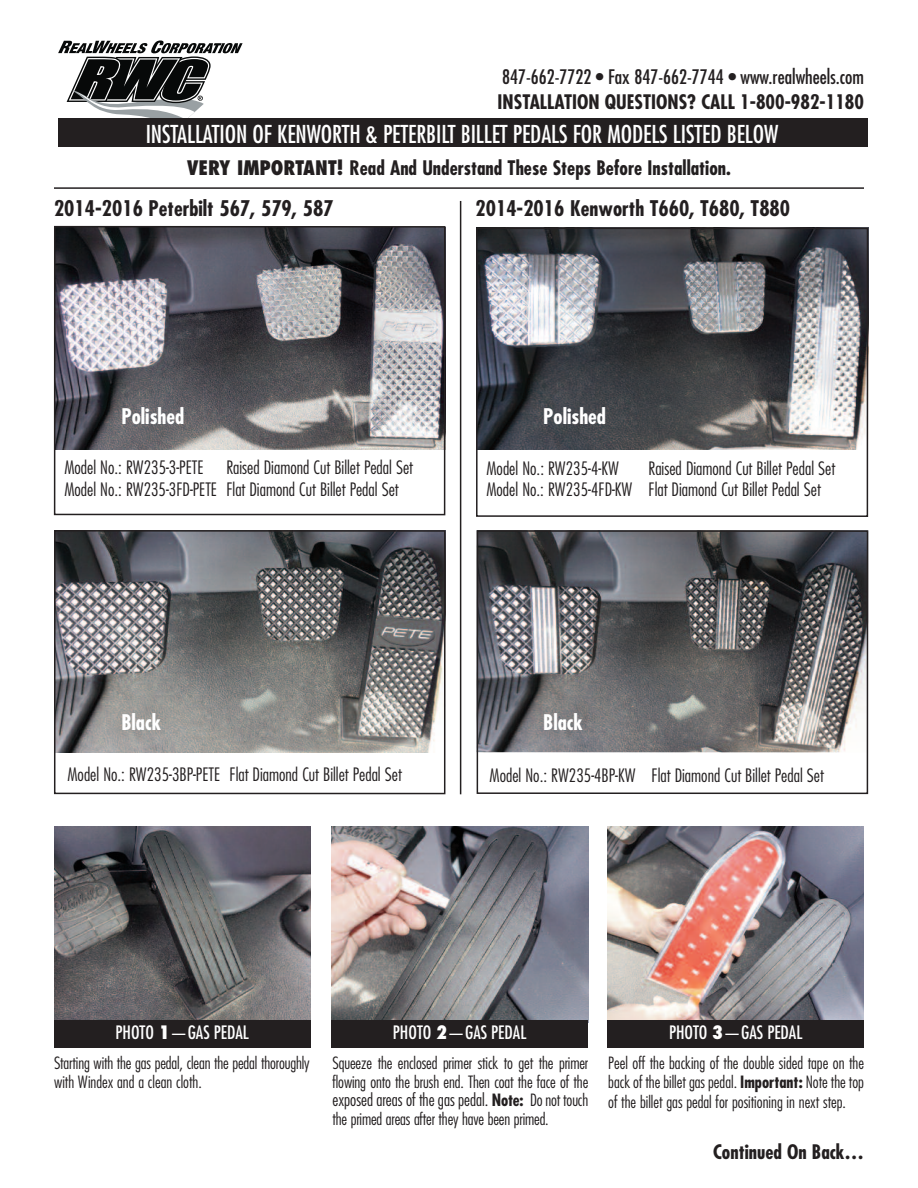
<style>
.page{position:relative;width:918px;height:1188px;background:#fff}
.page>*{position:absolute;margin:0;border:0;box-sizing:border-box;transform-origin:0 0}
.t1{font:condensed 24px "Futura";letter-spacing:-.005em;color:#fff}
.t2{font:700 condensed 21px "Futura";color:#231f20}
.t3{font:700 condensed 21px "Futura";color:#fff}
.t4{font:700 condensed 19.5px "Futura";color:#231f20}
.t5{font:condensed 19.5px "Futura";color:#231f20}
.t6{font:300 condensed 18px/21.8px "Futura";color:#231f20}
.t7{font:condensed 18px "Futura";color:#fff}
.t8{font:300 condensed 17.25px "Futura";color:#231f20}
.t9{font:300 condensed 16.5px/18.8px "Futura";letter-spacing:-.01em;color:#231f20}
.s1{font-weight:800}
.s2{font-weight:700;font-size:16.5px}
.s3{font-size:16.5px}
.s4{font-weight:700}
</style>
<div class="page">
<svg style="left:58px;top:40px;width:185px;height:78px"></svg>
<div style="left:58px;top:118px;width:810px;height:29px;background:#231f20"></div>
<img style="left:54px;top:827px;width:256px;height:193px">
<img style="left:332px;top:827px;width:256px;height:193px">
<img style="left:608px;top:827px;width:256px;height:193px">
<div style="left:54px;top:1020px;width:256px;height:27px;background:#231f20"></div>
<div style="left:331px;top:1020px;width:257px;height:27px;background:#231f20"></div>
<div style="left:608px;top:1020px;width:256px;height:27px;background:#231f20"></div>
<img style="left:57px;top:228px;width:389px;height:222px">
<img style="left:57px;top:533px;width:386px;height:219px">
<img style="left:479px;top:231px;width:386px;height:219px">
<img style="left:480px;top:533px;width:385px;height:219px">
<hr style="left:54px;top:187px;width:810px;height:2px;background:#231f20">
<div style="left:54px;top:530px;width:392px;height:264px;border:2px solid #231f20"></div>
<div style="left:477px;top:530px;width:391px;height:264px;border:2px solid #231f20"></div>
<div style="left:54px;top:226px;width:391px;height:289px;border:2px solid #231f20"></div>
<div style="left:476px;top:228px;width:392px;height:289px;border:2px solid #231f20"></div>
<hr style="left:460px;top:201px;width:1px;height:593px;background:#231f20">
<p class="t5" style="left:502px;top:67px;width:363px">847-662-7722 • Fax 847-662-7744 • www.realwheels.com</p>
<p class="t4" style="left:498px;top:94px;width:368px">INSTALLATION QUESTIONS? CALL 1-800-982-1180</p>
<h1 class="t1" style="left:146px;top:123px;width:634px">INSTALLATION OF KENWORTH &amp; PETERBILT BILLET PEDALS FOR MODELS LISTED BELOW</h1>
<p class="t4" style="left:187px;top:160px;width:545px"><span class="s1">VERY IMPORTANT!</span> Read And Understand These Steps Before Installation.</p>
<p class="t2" style="left:54px;top:199px;width:281px">2014-2016 Peterbilt 567, 579, 587</p>
<p class="t2" style="left:476px;top:199px;width:316px">2014-2016 Kenworth T660, T680, T880</p>
<p class="t3" style="left:122px;top:407px;width:64px">Polished</p>
<p class="t3" style="left:543px;top:407px;width:64px">Polished</p>
<p class="t6" style="left:64px;top:458px;width:141px">Model No.: RW235-3-PETE</p>
<p class="t6" style="left:64px;top:458px;width:350px;text-indent:162px">Raised Diamond Cut Billet Pedal Set<br>Model No.: RW235-3FD-PETE Flat Diamond Cut Billet Pedal Set</p>
<p class="t6" style="left:487px;top:458px;width:134px">Model No.: RW235-4-KW</p>
<p class="t6" style="left:486px;top:458px;width:350px;text-indent:162px">Raised Diamond Cut Billet Pedal Set<br>Model No.: RW235-4FD-KW Flat Diamond Cut Billet Pedal Set</p>
<p class="t3" style="left:121px;top:713px;width:41px">Black</p>
<p class="t3" style="left:543px;top:713px;width:41px">Black</p>
<p class="t6" style="left:67px;top:765px;width:336px">Model No.: RW235-3BP-PETE Flat Diamond Cut Billet Pedal Set</p>
<p class="t6" style="left:490px;top:765px;width:336px">Model No.: RW235-4BP-KW Flat Diamond Cut Billet Pedal Set</p>
<p class="t7" style="left:116px;top:1024px;width:135px">PHOTO <span class="s1">1</span>—GAS PEDAL</p>
<p class="t7" style="left:393px;top:1024px;width:135px">PHOTO <span class="s1">2</span>—GAS PEDAL</p>
<p class="t7" style="left:669px;top:1024px;width:135px">PHOTO <span class="s1">3</span>—GAS PEDAL</p>
<p class="t9" style="left:54px;top:1054px;width:257px">Starting with the gas pedal, clean the pedal thoroughly with Windex and a clean cloth.</p>
<p class="t9" style="left:333px;top:1054px;width:257px">Squeeze the enclosed primer stick to get the primer flowing onto the brush end. Then coat the face of the</p>
<p class="t8" style="left:333px;top:1092px;width:257px">exposed areas of the gas pedal. <span class="s2">Note:</span> <span class="s3">Do not touch</span></p>
<p class="t9" style="left:333px;top:1111px;width:218px">the primed areas after they have been primed.</p>
<p class="t9" style="left:608px;top:1054px;width:257px;line-height:19.5px;text-align:justify">Peel off the backing of the double sided tape on the back of the billet gas pedal. <span class="s4">Important:</span> Note the top of the billet gas pedal for positioning in next step.</p>
<p class="t4" style="left:713px;top:1143px;width:152px">Continued On Back…</p>
</div>
